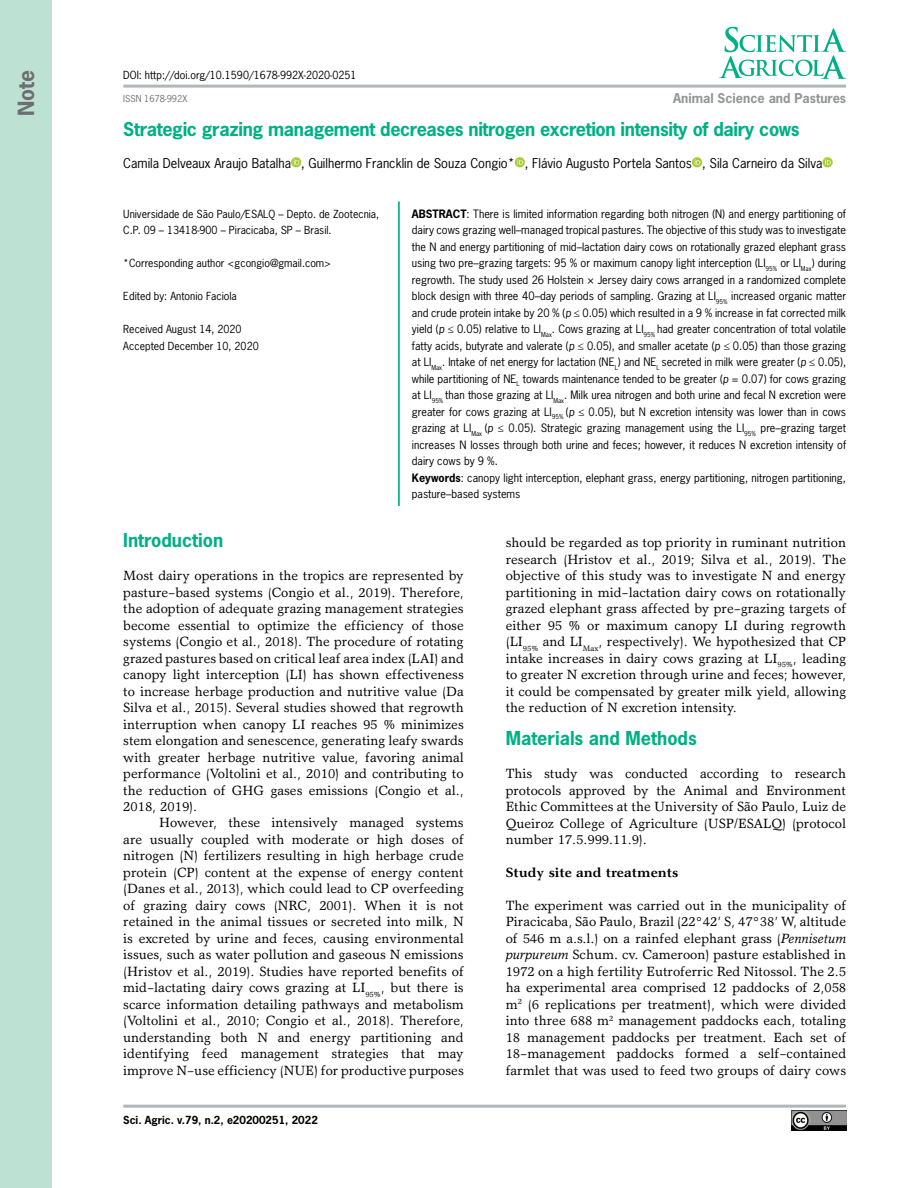
<style>
.page{position:relative;width:918px;height:1188px;background:#fff}
.page>*{position:absolute;margin:0;border:0;box-sizing:border-box;transform-origin:0 0}
.t1{font:700 21px "News Gothic";color:#6d6e71}
.t2{font:700 18px "News Gothic";letter-spacing:-.02em;color:#00b085}
.t3{font:700 18px "News Gothic";color:#00b085}
.t4{font:13.5px/16.5px "Garth Graphic";color:#000;text-align:justify}
.t5{font:700 13.5px "Garth Graphic";color:#000}
.t6{font:12.75px "News Gothic";color:#000}
.t7{font:700 12.75px "News Gothic";color:#939598}
.t8{font:10.8px/16.5px "News Gothic";color:#000}
.t9{font:10.5px/16.5px "News Gothic";color:#000}
.t10{font:700 10.5px "News Gothic";color:#000}
.t11{font:9px "News Gothic";color:#6d6e71}
.s1{font-weight:700}
.s2{font-style:italic}
</style>
<div class="page">
<svg style="left:719px;top:27px;width:127px;height:52px"></svg>
<div style="left:0;top:0;width:51px;height:1188px;background:#bde2d4"></div>
<hr style="left:123px;top:85px;width:723px;height:3px;background:#b0b7bb">
<hr style="left:123px;top:1105px;width:723px;height:3px;background:#b0b7bb">
<img style="left:791px;top:1111px;width:55px;height:19px">
<svg style="left:291px;top:157px;width:10px;height:10px"></svg>
<svg style="left:294px;top:159px;width:5px;height:6px"></svg>
<div style="left:515px;top:157px;width:10px;height:10px;background:#a6cc38;border-radius:50%"></div>
<svg style="left:517px;top:159px;width:6px;height:6px"></svg>
<svg style="left:692px;top:157px;width:10px;height:10px"></svg>
<svg style="left:695px;top:159px;width:5px;height:6px"></svg>
<svg style="left:823px;top:157px;width:10px;height:10px"></svg>
<svg style="left:825px;top:159px;width:6px;height:6px"></svg>
<hr style="left:398px;top:201px;width:2px;height:305px;background:#00b085">
<h1 class="t1" style="left:12px;top:116px;width:48px;rotate:-90deg">Note</h1>
<p class="t9" style="left:123px;top:66px;width:235px">DOI: http://doi.org/10.1590/1678-992X-2020-0251</p>
<p class="t11" style="left:123px;top:93px;width:65px">ISSN 1678-992X</p>
<p class="t7" style="left:673px;top:89px;width:175px">Animal Science and Pastures</p>
<h2 class="t2" style="left:123px;top:117px;width:678px">Strategic grazing management decreases nitrogen excretion intensity of dairy cows</h2>
<p class="t6" style="left:123px;top:155px;width:701px">Camila Delveaux Araujo Batalha , Guilhermo Francklin de Souza Congio* , Flávio Augusto Portela Santos , Sila Carneiro da Silva</p>
<p class="t9" style="left:123px;top:206px;width:257px">Universidade de São Paulo/ESALQ – Depto. de Zootecnia,<br>C.P. 09 – 13418-900 – Piracicaba, SP – Brasil.</p>
<p class="t9" style="left:123px;top:255px;width:209px">*Corresponding author &lt;gcongio@gmail.com&gt;</p>
<p class="t9" style="left:123px;top:288px;width:115px">Edited by: Antonio Faciola</p>
<p class="t9" style="left:123px;top:321px;width:137px">Received August 14, 2020<br>Accepted December 10, 2020</p>
<p class="t8" style="left:412px;top:206px;width:436px"><span class="s1">ABSTRACT</span>: There is limited information regarding both nitrogen (N) and energy partitioning of dairy cows grazing well–managed tropical pastures. The objective of this study was to investigate the N and energy partitioning of mid–lactation dairy cows on rotationally grazed elephant grass using two pre–grazing targets: 95 % or maximum canopy light interception (LI<sub>95%</sub> or LI<sub>Max</sub>) during regrowth. The study used 26 Holstein × Jersey dairy cows arranged in a randomized complete block design with three 40–day periods of sampling. Grazing at LI<sub>95%</sub> increased organic matter and crude protein intake by 20 % (<span class="s2">p</span> ≤ 0.05) which resulted in a 9 % increase in fat corrected milk yield (<span class="s2">p</span> ≤ 0.05) relative to LI<sub>Max</sub>. Cows grazing at LI<sub>95%</sub> had greater concentration of total volatile fatty acids, butyrate and valerate (<span class="s2">p</span> ≤ 0.05), and smaller acetate (<span class="s2">p</span> ≤ 0.05) than those grazing at LI<sub>Max</sub>. Intake of net energy for lactation (NE<sub>L</sub>) and NE<sub>L</sub> secreted in milk were greater (<span class="s2">p</span> ≤ 0.05), while partitioning of NE<sub>L</sub> towards maintenance tended to be greater (<span class="s2">p</span> = 0.07) for cows grazing at LI<sub>95%</sub> than those grazing at LI<sub>Max</sub>. Milk urea nitrogen and both urine and fecal N excretion were greater for cows grazing at LI<sub>95%</sub> (<span class="s2">p</span> ≤ 0.05), but N excretion intensity was lower than in cows grazing at LI<sub>Max</sub> (<span class="s2">p</span> ≤ 0.05). Strategic grazing management using the LI<sub>95%</sub> pre–grazing target increases N losses through both urine and feces; however, it reduces N excretion intensity of dairy cows by 9 %.<br><span class="s1">Keywords</span>: canopy light interception, elephant grass, energy partitioning, nitrogen partitioning, pasture–based systems</p>
<h2 class="t3" style="left:123px;top:529px;width:101px">Introduction</h2>
<p class="t4" style="left:123px;top:567px;width:342px">Most dairy operations in the tropics are represented by pasture–based systems (Congio et al., 2019). Therefore, the adoption of adequate grazing management strategies become essential to optimize the efficiency of those systems (Congio et al., 2018). The procedure of rotating grazed pastures based on critical leaf area index (LAI) and canopy light interception (LI) has shown effectiveness to increase herbage production and nutritive value (Da Silva et al., 2015). Several studies showed that regrowth interruption when canopy LI reaches 95 % minimizes stem elongation and senescence, generating leafy swards with greater herbage nutritive value, favoring animal performance (Voltolini et al., 2010) and contributing to the reduction of GHG gases emissions (Congio et al., 2018, 2019).</p>
<p class="t4" style="left:123px;top:814px;width:342px;text-indent:36px">However, these intensively managed systems are usually coupled with moderate or high doses of nitrogen (N) fertilizers resulting in high herbage crude protein (CP) content at the expense of energy content (Danes et al., 2013), which could lead to CP overfeeding of grazing dairy cows (NRC, 2001). When it is not retained in the animal tissues or secreted into milk, N is excreted by urine and feces, causing environmental issues, such as water pollution and gaseous N emissions (Hristov et al., 2019). Studies have reported benefits of mid–lactating dairy cows grazing at LI<sub>95%</sub>, but there is scarce information detailing pathways and metabolism (Voltolini et al., 2010; Congio et al., 2018). Therefore, understanding both N and energy partitioning and identifying feed management strategies that may improve N–use efficiency (NUE) for productive purposes</p>
<p class="t10" style="left:123px;top:1113px;width:196px">Sci. Agric. v.79, n.2, e20200251, 2022</p>
<p class="t4" style="left:506px;top:534px;width:342px">should be regarded as top priority in ruminant nutrition research (Hristov et al., 2019; Silva et al., 2019). The objective of this study was to investigate N and energy partitioning in mid–lactation dairy cows on rotationally grazed elephant grass affected by pre–grazing targets of either 95 % or maximum canopy LI during regrowth (LI<sub>95%</sub> and LI<sub>Max</sub>, respectively). We hypothesized that CP intake increases in dairy cows grazing at LI<sub>95%</sub>, leading to greater N excretion through urine and feces; however, it could be compensated by greater milk yield, allowing the reduction of N excretion intensity.</p>
<h2 class="t3" style="left:506px;top:726px;width:193px">Materials and Methods</h2>
<p class="t4" style="left:506px;top:765px;width:342px">This study was conducted according to research protocols approved by the Animal and Environment Ethic Committees at the University of São Paulo, Luiz de Queiroz College of Agriculture (USP/ESALQ) (protocol number 17.5.999.11.9).</p>
<p class="t5" style="left:506px;top:864px;width:174px">Study site and treatments</p>
<p class="t4" style="left:506px;top:897px;width:342px">The experiment was carried out in the municipality of Piracicaba, São Paulo, Brazil (22°42’ S, 47°38’ W, altitude of 546 m a.s.l.) on a rainfed elephant grass (<span class="s2">Pennisetum purpureum</span> Schum. cv. Cameroon) pasture established in 1972 on a high fertility Eutroferric Red Nitossol. The 2.5 ha experimental area comprised 12 paddocks of 2,058 m<sup>2</sup> (6 replications per treatment), which were divided into three 688 m<sup>2</sup> management paddocks each, totaling 18 management paddocks per treatment. Each set of 18–management paddocks formed a self–contained farmlet that was used to feed two groups of dairy cows</p>
</div>
